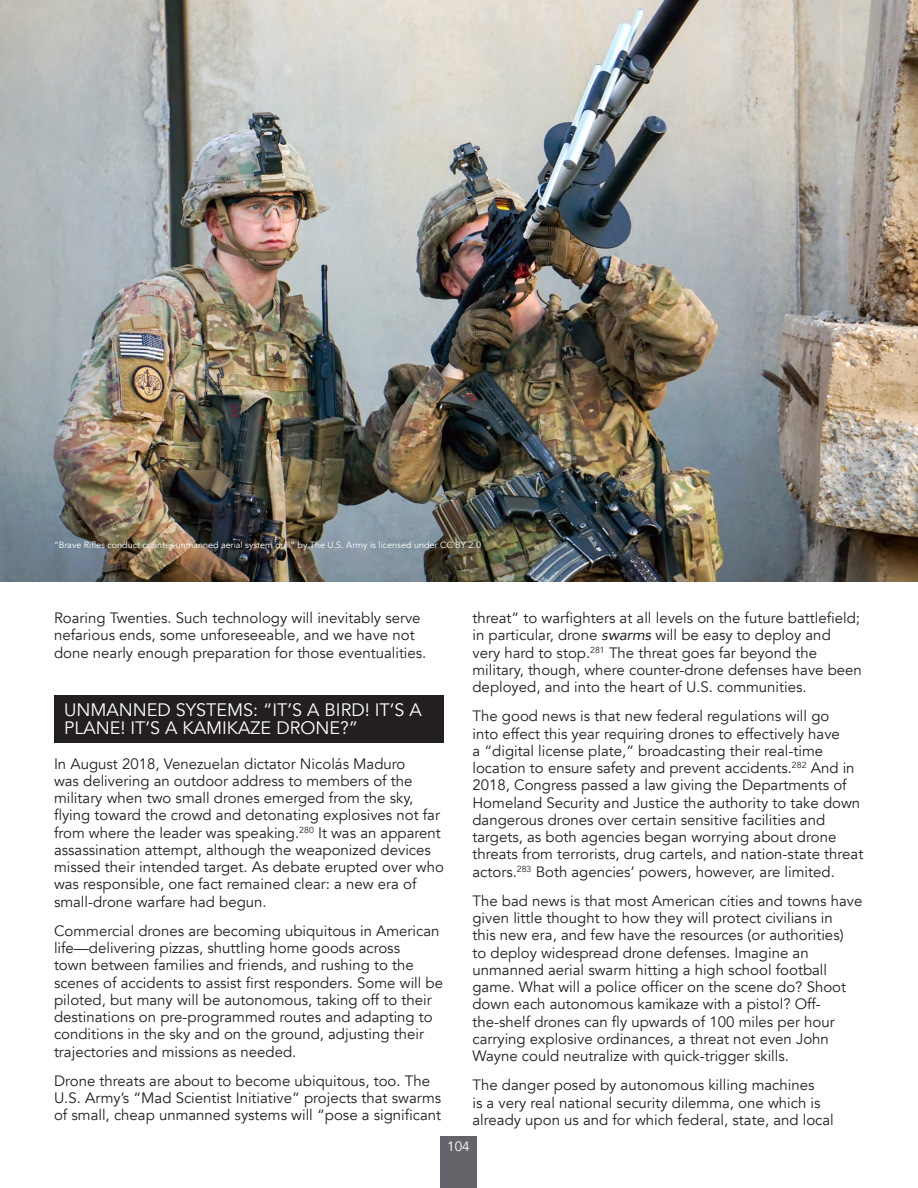
<style>
.page{position:relative;width:918px;height:1188px;background:#fff}
.page>*{position:absolute;margin:0;border:0;box-sizing:border-box;transform-origin:0 0}
.Default{font:18px "Avenir";color:#fff}
.Default-2{font:15px/17.2px "Avenir";color:#231f20}
.t1{font:13.5px "Avenir";color:#fff}
.t2{font:9px "Avenir";color:#fff}
.s1{font-style:italic}
</style>
<div class="page">
<div style="left:440px;top:1136px;width:37px;height:52px;background:#63656a"></div>
<div style="left:54px;top:695px;width:390px;height:47px;background:#231f20"></div>
<img style="left:0;top:0;width:918px;height:581px">
<p class="t2" style="left:54px;top:540px;width:429px">“Brave Rifles conduct counter-unmanned aerial system drill” by The U.S. Army is licensed under CC BY 2.0</p>
<p class="Default-2" style="left:54px;top:610px;width:374px">Roaring Twenties. Such technology will inevitably serve nefarious ends, some unforeseeable, and we have not done nearly enough preparation for those eventualities.</p>
<p class="Default" style="left:64px;top:699px;width:359px">UNMANNED SYSTEMS: “IT’S A BIRD! IT’S A</p>
<p class="Default" style="left:64px;top:717px;width:296px">PLANE! IT’S A KAMIKAZE DRONE?”</p>
<p class="Default-2" style="left:54px;top:755px;width:391px">In August 2018, Venezuelan dictator Nicolás Maduro<br>was delivering an outdoor address to members of the military when two small drones emerged from the sky, flying toward the crowd and detonating explosives not far from where the leader was speaking.<sup>280</sup> It was an apparent assassination attempt, although the weaponized devices missed their intended target. As debate erupted over who was responsible, one fact remained clear: a new era of small-drone warfare had begun.</p>
<p class="Default-2" style="left:54px;top:922px;width:391px">Commercial drones are becoming ubiquitous in American life—delivering pizzas, shuttling home goods across<br>town between families and friends, and rushing to the scenes of accidents to assist first responders. Some will be piloted, but many will be autonomous, taking off to their destinations on pre-programmed routes and adapting to conditions in the sky and on the ground, adjusting their trajectories and missions as needed.</p>
<p class="Default-2" style="left:54px;top:1072px;width:389px">Drone threats are about to become ubiquitous, too. The<br>U.S. Army’s “Mad Scientist Initiative” projects that swarms of small, cheap unmanned systems will “pose a significant</p>
<p class="Default-2" style="left:472px;top:610px;width:391px">threat” to warfighters at all levels on the future battlefield; in particular, drone <span class="s1">swarms</span> will be easy to deploy and very hard to stop.<sup>281</sup> The threat goes far beyond the military, though, where counter-drone defenses have been deployed, and into the heart of U.S. communities.</p>
<p class="Default-2" style="left:472px;top:708px;width:392px">The good news is that new federal regulations will go<br>into effect this year requiring drones to effectively have<br>a “digital license plate,” broadcasting their real-time location to ensure safety and prevent accidents.<sup>282</sup> And in 2018, Congress passed a law giving the Departments of Homeland Security and Justice the authority to take down dangerous drones over certain sensitive facilities and targets, as both agencies began worrying about drone threats from terrorists, drug cartels, and nation-state threat actors.<sup>283</sup> Both agencies’ powers, however, are limited.</p>
<p class="Default-2" style="left:472px;top:892px;width:392px">The bad news is that most American cities and towns have given little thought to how they will protect civilians in<br>this new era, and few have the resources (or authorities)<br>to deploy widespread drone defenses. Imagine an unmanned aerial swarm hitting a high school football game. What will a police officer on the scene do? Shoot down each autonomous kamikaze with a pistol? Off&shy;the-shelf drones can fly upwards of 100 miles per hour carrying explosive ordinances, a threat not even John Wayne could neutralize with quick-trigger skills.</p>
<p class="Default-2" style="left:472px;top:1077px;width:363px">The danger posed by autonomous killing machines<br>is a very real national security dilemma, one which is already upon us and for which federal, state, and local</p>
<p class="t1" style="left:447px;top:1138px;width:24px">104</p>
</div>
